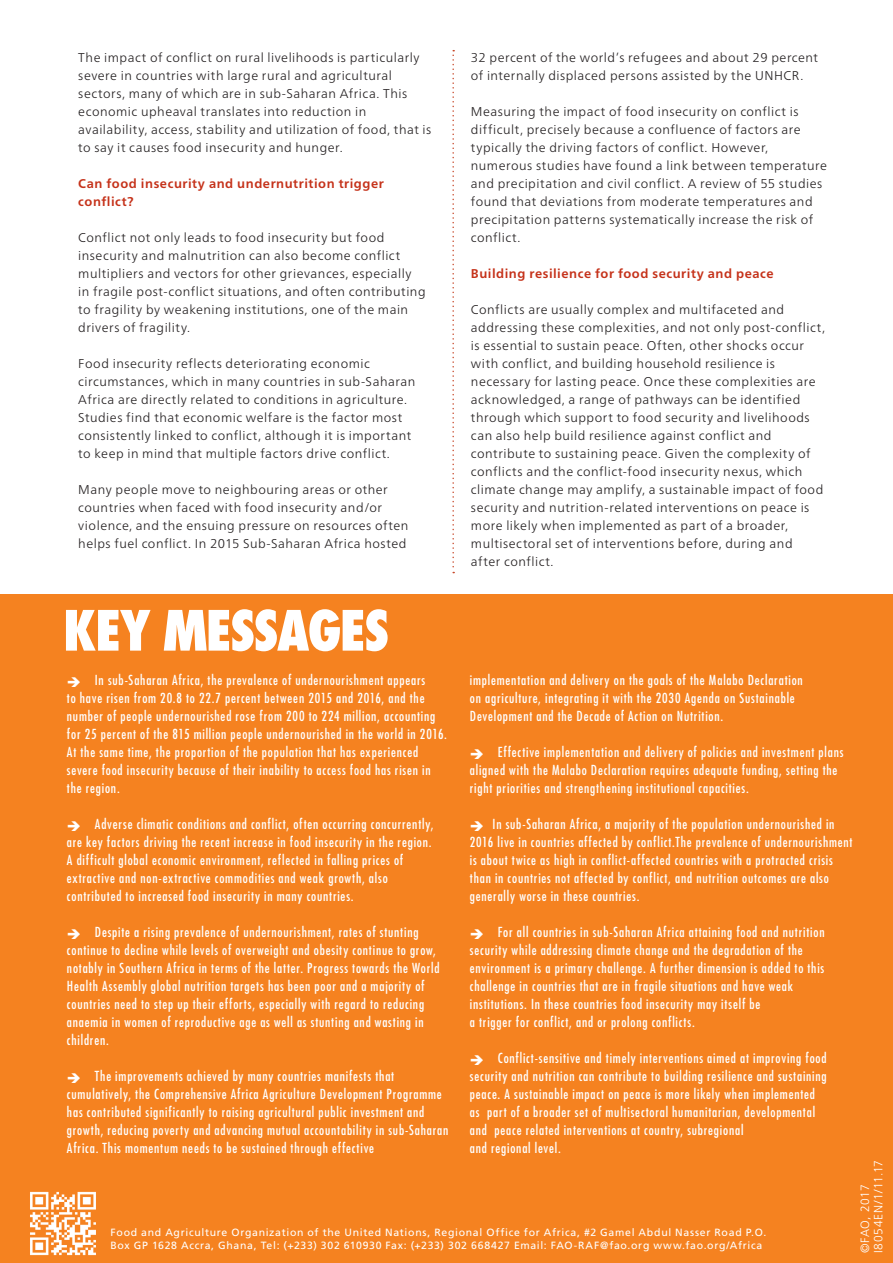
<style>
.page{position:relative;width:893px;height:1263px;background:#fff}
.page>*{position:absolute;margin:0;border:0;box-sizing:border-box;transform-origin:0 0}
.Heading_1_P1{font:800 condensed 54px "Futura Std";letter-spacing:-.04em;color:#fff}
.Figure_source{font:condensed 13.5px/18px "Futura Std";letter-spacing:.06em;color:#fff}
.NewPara1{font:300 12.75px/18px "Frutiger Neue LTCYR";letter-spacing:.04em;color:#231f20}
.NewPara1-2{font:700 12.75px/18px "Frutiger Neue LTCYR";letter-spacing:.04em;color:#c5321a}
.Figure_source-2{font:300 12px "Frutiger LT Std";letter-spacing:.065em;color:#fff}
.Figure_source-3{font:300 12px "Frutiger LT Std";letter-spacing:.045em;color:#fff}
.Figure_source-4{font:10.5px/13.5px "Frutiger LT Std";letter-spacing:.065em;color:#fff}
</style>
<div class="page">
<div style="left:0;top:594px;width:893px;height:669px;background:#f58220"></div>
<svg style="left:452px;top:50px;width:2px;height:523px"></svg>
<img style="left:30px;top:1191px;width:66px;height:65px">
<p class="NewPara1" style="left:78px;top:48px;width:355px">The impact of conflict on rural livelihoods is particularly severe in countries with large rural and agricultural sectors, many of which are in sub-Saharan Africa. This economic upheaval translates into reduction in availability, access, stability and utilization of food, that is to say it causes food insecurity and hunger.</p>
<p class="NewPara1-2" style="left:78px;top:174px;width:307px">Can food insecurity and undernutrition trigger conflict?</p>
<p class="NewPara1" style="left:78px;top:228px;width:349px">Conflict not only leads to food insecurity but food insecurity and malnutrition can also become conflict multipliers and vectors for other grievances, especially in fragile post-conflict situations, and often contributing to fragility by weakening institutions, one of the main drivers of fragility.</p>
<p class="NewPara1" style="left:78px;top:354px;width:338px">Food insecurity reflects deteriorating economic circumstances, which in many countries in sub-Saharan Africa are directly related to conditions in agriculture.<br>Studies find that economic welfare is the factor most consistently linked to conflict, although it is important to keep in mind that multiple factors drive conflict.</p>
<p class="NewPara1" style="left:78px;top:480px;width:332px">Many people move to neighbouring areas or other countries when faced with food insecurity and/or violence, and the ensuing pressure on resources often helps fuel conflict. In 2015 Sub-Saharan Africa hosted</p>
<p class="NewPara1" style="left:471px;top:48px;width:349px">32 percent of the world’s refugees and about 29 percent of internally displaced persons assisted by the UNHCR.</p>
<p class="NewPara1" style="left:471px;top:102px;width:358px">Measuring the impact of food insecurity on conflict is difficult, precisely because a confluence of factors are typically the driving factors of conflict. However, numerous studies have found a link between temperature and precipitation and civil conflict. A review of 55 studies found that deviations from moderate temperatures and precipitation patterns systematically increase the risk of conflict.</p>
<p class="NewPara1-2" style="left:471px;top:264px;width:304px">Building resilience for food security and peace</p>
<p class="NewPara1" style="left:471px;top:300px;width:356px">Conflicts are usually complex and multifaceted and addressing these complexities, and not only post-conflict, is essential to sustain peace. Often, other shocks occur with conflict, and building household resilience is necessary for lasting peace. Once these complexities are acknowledged, a range of pathways can be identified through which support to food security and livelihoods can also help build resilience against conflict and contribute to sustaining peace. Given the complexity of conflicts and the conflict-food insecurity nexus, which climate change may amplify, a sustainable impact of food security and nutrition-related interventions on peace is more likely when implemented as part of a broader, multisectoral set of interventions before, during and after conflict.</p>
<p class="Heading_1_P1" style="left:63px;top:597px;width:328px">KEY MESSAGES</p>
<p class="Figure_source" style="left:67px;top:671px;width:382px">➔ In sub-Saharan Africa, the prevalence of undernourishment appears<br>to have risen from 20.8 to 22.7 percent between 2015 and 2016, and the number of people undernourished rose from 200 to 224 million, accounting for 25 percent of the 815 million people undernourished in the world in 2016.<br>At the same time, the proportion of the population that has experienced severe food insecurity because of their inability to access food has risen in the region.</p>
<p class="Figure_source" style="left:67px;top:815px;width:368px">➔ Adverse climatic conditions and conflict, often occurring concurrently, are key factors driving the recent increase in food insecurity in the region.<br>A difficult global economic environment, reflected in falling prices of extractive and non-extractive commodities and weak growth, also contributed to increased food insecurity in many countries.</p>
<p class="Figure_source" style="left:67px;top:923px;width:374px">➔ Despite a rising prevalence of undernourishment, rates of stunting continue to decline while levels of overweight and obesity continue to grow, notably in Southern Africa in terms of the latter. Progress towards the World Health Assembly global nutrition targets has been poor and a majority of countries need to step up their efforts, especially with regard to reducing anaemia in women of reproductive age as well as stunting and wasting in children.</p>
<p class="Figure_source" style="left:67px;top:1067px;width:383px">➔ The improvements achieved by many countries manifests that cumulatively, the Comprehensive Africa Agriculture Development Programme has contributed significantly to raising agricultural public investment and growth, reducing poverty and advancing mutual accountability in sub-Saharan Africa. This momentum needs to be sustained through effective</p>
<p class="Figure_source" style="left:470px;top:671px;width:334px">implementation and delivery on the goals of the Malabo Declaration on agriculture, integrating it with the 2030 Agenda on Sustainable<br>Development and the Decade of Action on Nutrition.</p>
<p class="Figure_source" style="left:470px;top:743px;width:375px">➔ Effective implementation and delivery of policies and investment plans aligned with the Malabo Declaration requires adequate funding, setting the right priorities and strengthening institutional capacities.</p>
<p class="Figure_source" style="left:470px;top:815px;width:384px">➔ In sub-Saharan Africa, a majority of the population undernourished in 2016 live in countries affected by conflict.The prevalence of undernourishment is about twice as high in conflict-affected countries with a protracted crisis than in countries not affected by conflict, and nutrition outcomes are also generally worse in these countries.</p>
<p class="Figure_source" style="left:470px;top:923px;width:356px">➔ For all countries in sub-Saharan Africa attaining food and nutrition security while addressing climate change and the degradation of the environment is a primary challenge. A further dimension is added to this challenge in countries that are in fragile situations and have weak institutions. In these countries food insecurity may itself be</p>
<p class="Figure_source" style="left:470px;top:1013px;width:226px">a trigger for conflict, and or prolong conflicts.</p>
<p class="Figure_source" style="left:470px;top:1049px;width:358px">➔ Conflict-sensitive and timely interventions aimed at improving food security and nutrition can contribute to building resilience and sustaining peace. A sustainable impact on peace is more likely when implemented as part of a broader set of multisectoral humanitarian, developmental and peace related interventions at country, subregional</p>
<p class="Figure_source" style="left:470px;top:1139px;width:92px">and regional level.</p>
<p class="Figure_source-4" style="left:111px;top:1225px;width:657px">Food and Agriculture Organization of the United Nations, Regional Office for Africa, #2 Gamel Abdul Nasser Road P.O.<br>Box GP 1628 Accra, Ghana, Tel: (+233) 302 610930 Fax: (+233) 302 668427 Email: FAO-RAF@fao.org www.fao.org/Africa</p>
<p class="Figure_source-2" style="left:872px;top:1253px;width:95px;rotate:-90deg">I8054EN/1/11.17</p>
<p class="Figure_source-3" style="left:858px;top:1253px;width:70px;rotate:-90deg">©FAO, 2017</p>
</div>
